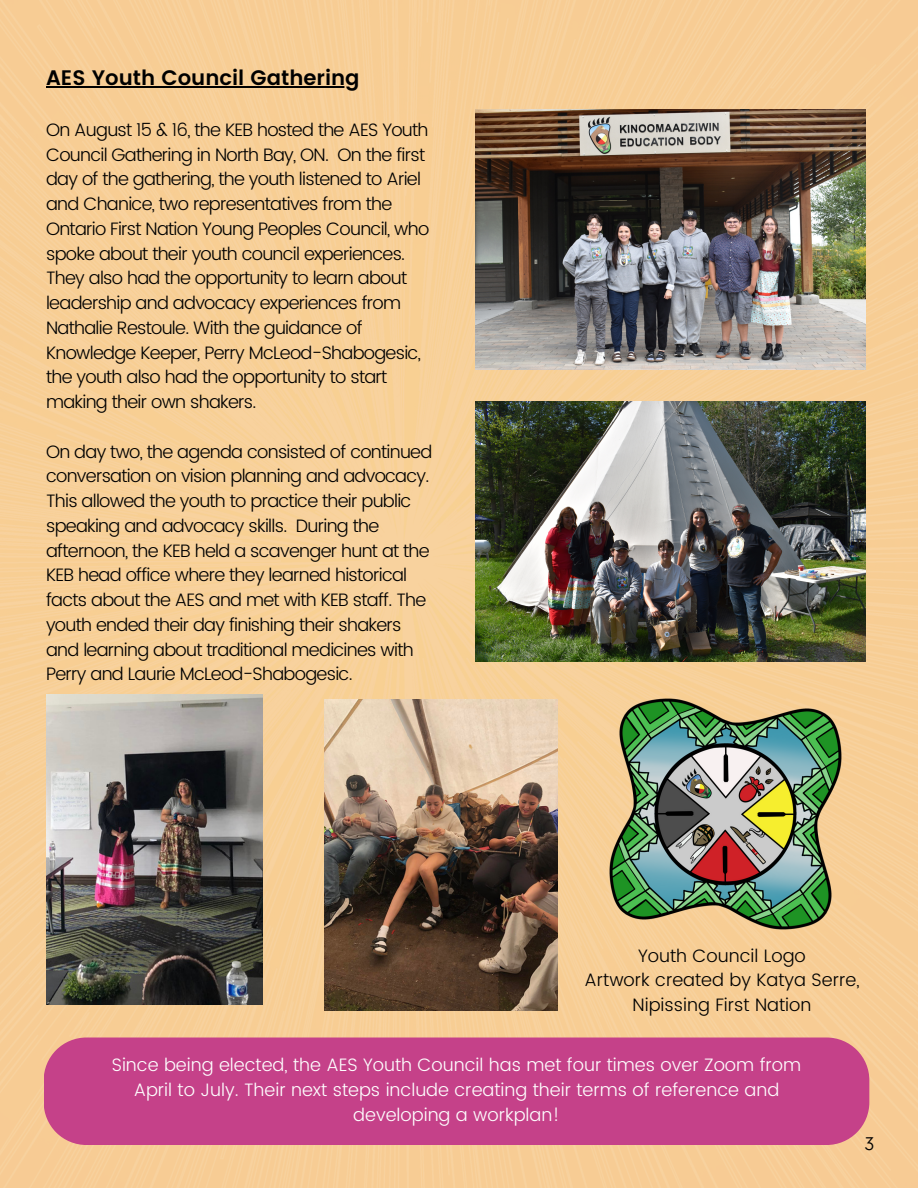
<style>
.page{position:relative;width:918px;height:1188px;background:#f7cf96}
.page>*{position:absolute;margin:0;border:0;box-sizing:border-box;transform-origin:0 0}
.t1{font:600 21px "Poppins";color:#000}
.t2{font:19.05px "TT Chocolates";color:#000}
.t3{font:300 18px/24.8px "Poppins";letter-spacing:-.04em;color:#000}
.t4{font:300 18px/24.8px "Poppins";color:#fefefe;text-align:center}
.t5{font:300 18px/24.8px "Poppins";color:#000;text-align:center}
</style>
<div class="page">
<img style="left:476px;top:401px;width:390px;height:260px">
<img style="left:476px;top:109px;width:390px;height:260px">
<img style="left:46px;top:694px;width:216px;height:311px">
<img style="left:325px;top:700px;width:233px;height:310px">
<div style="left:44px;top:1038px;width:825px;height:107px;background:#c54189"></div>
<img style="left:572px;top:675px;width:308px;height:278px">
<hr style="left:46px;top:86px;width:314px;height:1px;background:#000">
<p class="t1" style="left:46px;top:65px;width:315px">AES Youth Council Gathering</p>
<p class="t3" style="left:46px;top:117px;width:385px">On August 15 &amp; 16, the KEB hosted the AES Youth Council Gathering in North Bay, ON. On the first day of the gathering, the youth listened to Ariel and Chanice, two representatives from the Ontario First Nation Young Peoples Council, who spoke about their youth council experiences.<br>They also had the opportunity to learn about leadership and advocacy experiences from Nathalie Restoule. With the guidance of Knowledge Keeper, Perry McLeod-Shabogesic, the youth also had the opportunity to start making their own shakers.</p>
<p class="t3" style="left:46px;top:439px;width:388px">On day two, the agenda consisted of continued conversation on vision planning and advocacy.<br>This allowed the youth to practice their public speaking and advocacy skills. During the afternoon, the KEB held a scavenger hunt at the KEB head office where they learned historical facts about the AES and met with KEB staff. The youth ended their day finishing their shakers and learning about traditional medicines with Perry and Laurie McLeod-Shabogesic.</p>
<p class="t5" style="left:638px;top:943px;width:169px">Youth Council Logo</p>
<p class="t5" style="left:585px;top:968px;width:276px">Artwork created by Katya Serre,<br>Nipissing First Nation</p>
<p class="t4" style="left:112px;top:1052px;width:691px">Since being elected, the AES Youth Council has met four times over Zoom from<br>April to July. Their next steps include creating their terms of reference and developing a workplan!</p>
<p class="t2" style="left:864px;top:1132px;width:12px">3</p>
</div>
